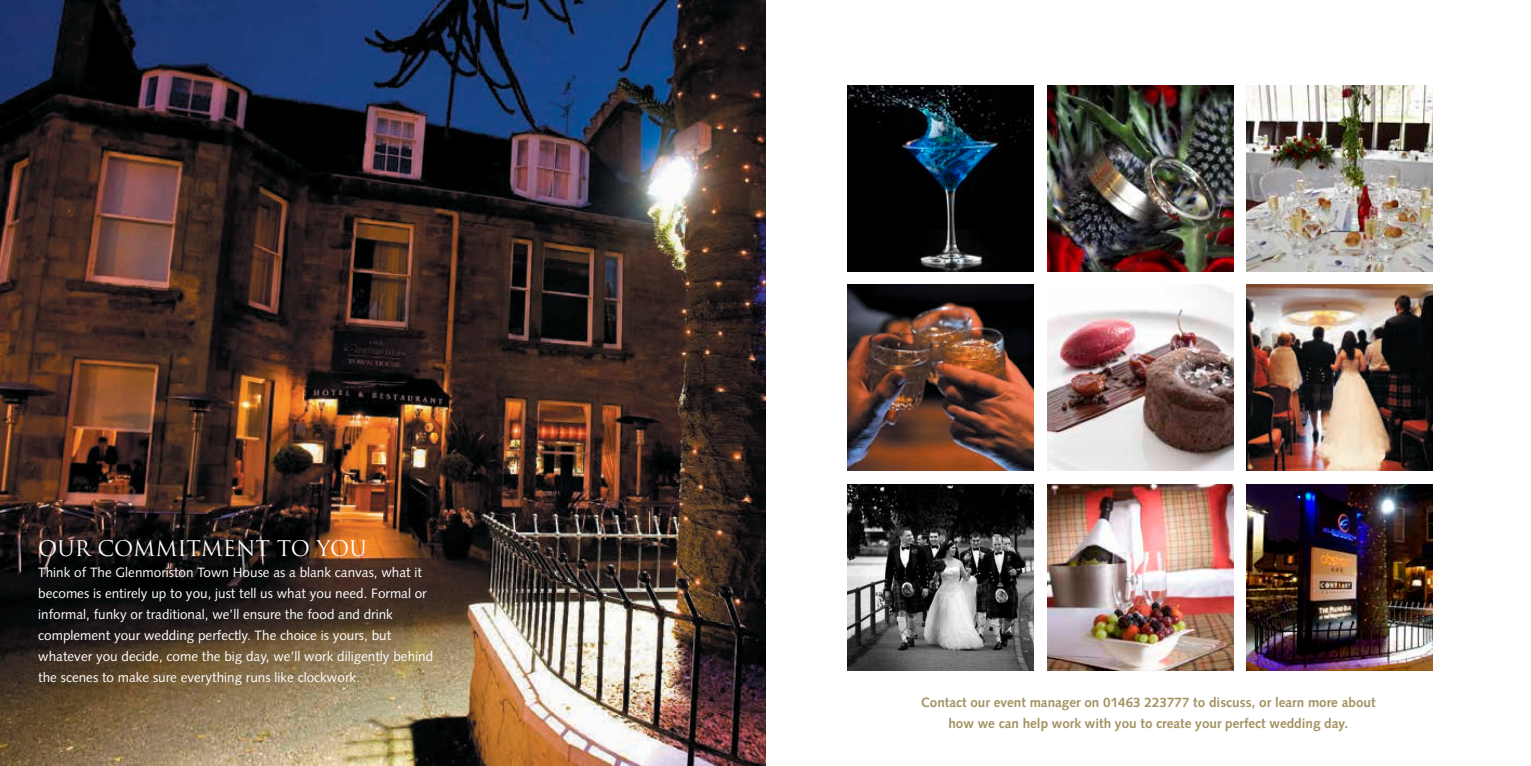
<style>
.page{position:relative;width:1531px;height:766px;background:#fff}
.page>*{position:absolute;margin:0;border:0;box-sizing:border-box;transform-origin:0 0}
.t1{font:21px "Trajan";color:#fff}
.t2{font:13.5px/21px "Syntax";color:#fff}
.t3{font:700 13.5px/21px "Syntax";color:#a39262;text-align:center}
</style>
<div class="page">
<img style="left:848px;top:85px;width:186px;height:186px">
<img style="left:848px;top:284px;width:186px;height:186px">
<img style="left:848px;top:484px;width:186px;height:186px">
<img style="left:1047px;top:85px;width:186px;height:186px">
<img style="left:1047px;top:284px;width:186px;height:186px">
<img style="left:1047px;top:484px;width:186px;height:186px">
<img style="left:1246px;top:85px;width:186px;height:186px">
<img style="left:1246px;top:284px;width:186px;height:186px">
<img style="left:1246px;top:484px;width:186px;height:186px">
<img style="left:0;top:0;width:765px;height:765px">
<h1 class="t1" style="left:38px;top:535px;width:330px">OUR COMMITMENT TO YOU</h1>
<p class="t2" style="left:38px;top:561px;width:396px">Think of The Glenmoriston Town House as a blank canvas, what it becomes is entirely up to you, just tell us what you need. Formal or informal, funky or traditional, we’ll ensure the food and drink complement your wedding perfectly. The choice is yours, but whatever you decide, come the big day, we’ll work diligently behind the scenes to make sure everything runs like clockwork.</p>
<p class="t3" style="left:921px;top:692px;width:456px">Contact our event manager on 01463 223777 to discuss, or learn more about how we can help work with you to create your perfect wedding day.</p>
</div>
